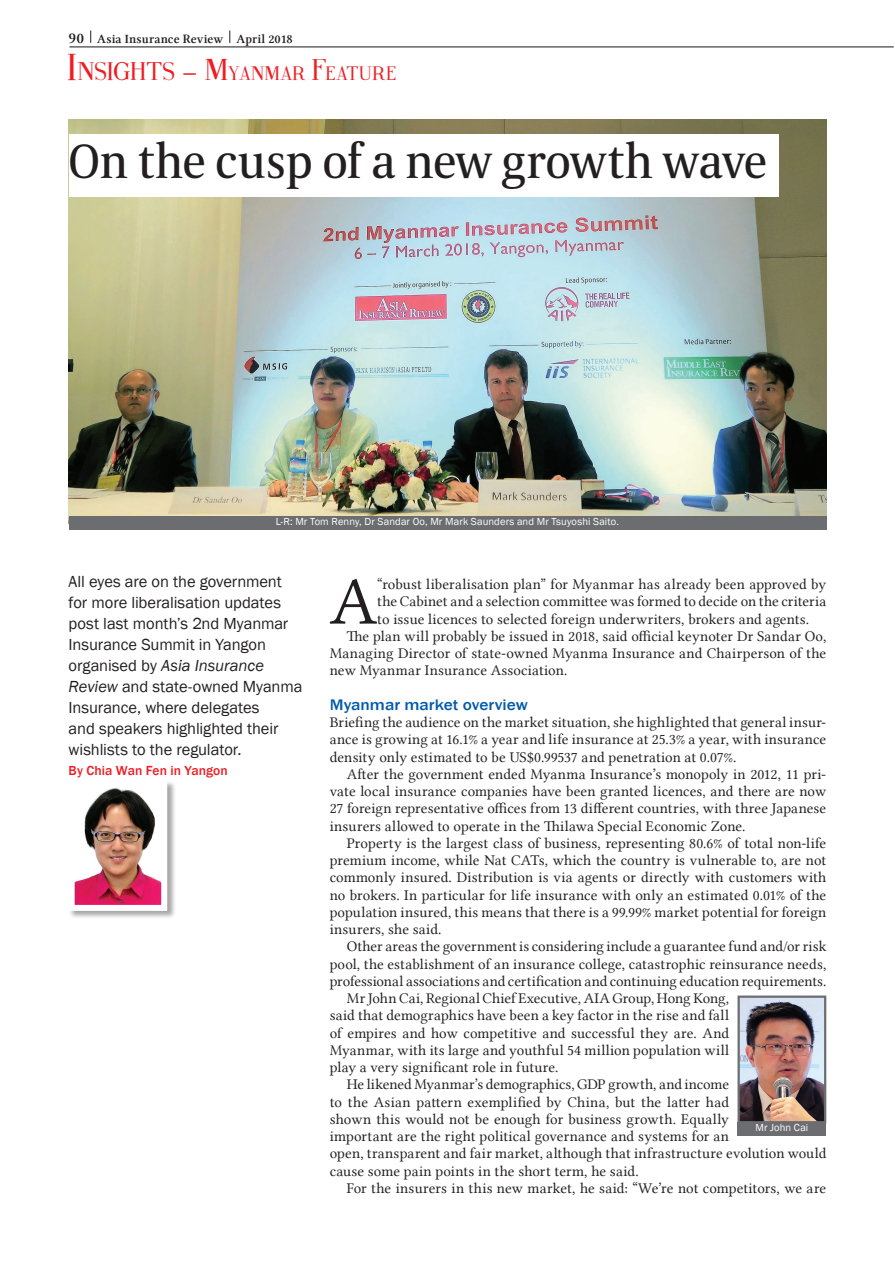
<style>
.page{position:relative;width:895px;height:1264px;background:#fff}
.page>*{position:absolute;margin:0;border:0;box-sizing:border-box;transform-origin:0 0}
.t1{font:68.4px "Lin Libertine";color:#231f20}
.t2{font:48px "Allianz Serif";letter-spacing:-.015em;color:#231f20}
.t3{font:19.5px "Fine Style";letter-spacing:.035em;color:#ee1d23}
.t4{font:16.5px/21px "Franklin Gothic";letter-spacing:-.005em;color:#231f20}
.t5{font:500 15.75px "Franklin Gothic";color:#015aaa;scale:1.1 1}
.t6{font:15px/17.2px "Lin Libertine";letter-spacing:.005em;color:#231f20;text-align:justify}
.t7{font:500 13.5px "Franklin Gothic";letter-spacing:.005em;color:#ee1d23}
.t8{font:12.75px "Lin Libertine Z";letter-spacing:.01em;color:#231f20}
.t9{font:10.5px "Franklin Gothic";letter-spacing:.01em;color:#fff}
.s1{font-size:15.75px}
.s2{font-size:37.5px}
.s3{font-size:25.5px}
.s4{font-size:30px}
.s5{font-style:italic}
</style>
<div class="page">
<hr style="left:69px;top:46px;width:824px;height:1px;background:#231f20">
<svg style="left:90px;top:31px;width:1px;height:12px"></svg>
<svg style="left:229px;top:31px;width:1px;height:12px"></svg>
<img style="left:69px;top:120px;width:756px;height:396px">
<img style="left:740px;top:999px;width:82px;height:121px">
<div style="left:737px;top:996px;width:88px;height:127px;border:2px solid #6c6d70"></div>
<div style="left:737px;top:1122px;width:88px;height:14px;background:#6c6d70"></div>
<div style="left:68px;top:780px;width:108px;height:140px;background:#231f20;opacity:.4"></div>
<img style="left:76px;top:788px;width:84px;height:116px">
<div style="left:69px;top:134px;width:709px;height:63px;background:#fff"></div>
<div style="left:69px;top:516px;width:756px;height:14px;background:#6c6d70"></div>
<p class="t8" style="left:69px;top:31px;width:225px"><span class="s1">90</span> Asia Insurance Review April 2018</p>
<h3 class="t3" style="left:68px;top:64px;width:329px"><span class="s2">I</span><span class="s3">NSIGHTS –</span> <span class="s4">M</span>YANMAR <span class="s4">F</span>EATURE</h3>
<h2 class="t2" style="left:69px;top:133px;width:699px">On the cusp of a new growth wave</h2>
<p class="t9" style="left:276px;top:515px;width:344px">L-R: Mr Tom Renny, Dr Sandar Oo, Mr Mark Saunders and Mr Tsuyoshi Saito.</p>
<p class="t4" style="left:69px;top:572px;width:235px">All eyes are on the government for more liberalisation updates post last month’s 2nd Myanmar<br>Insurance Summit in Yangon organised by <span class="s5">Asia Insurance<br>Review</span> and state-owned Myanma<br>Insurance, where delegates<br>and speakers highlighted their wishlists to the regulator.</p>
<p class="t7" style="left:69px;top:763px;width:160px">By Chia Wan Fen in Yangon</p>
<h1 class="t1" style="left:329px;top:562px;width:49px">A</h1>
<p class="t6" style="left:377px;top:576px;width:450px">“robust liberalisation plan” for Myanmar has already been approved by</p>
<p class="t6" style="left:377px;top:593px;width:450px">the Cabinet and a selection committee was formed to decide on the criteria</p>
<p class="t6" style="left:377px;top:610px;width:433px">to issue licences to selected foreign underwriters, brokers and agents.</p>
<p class="t6" style="left:346px;top:627px;width:481px">The plan will probably be issued in 2018, said official keynoter Dr Sandar Oo,</p>
<p class="t6" style="left:329px;top:645px;width:498px">Managing Director of state-owned Myanma Insurance and Chairperson of the</p>
<p class="t6" style="left:329px;top:662px;width:239px">new Myanmar Insurance Association.</p>
<p class="t5" style="left:329px;top:695px;width:181px">Myanmar market overview</p>
<p class="t6" style="left:329px;top:714px;width:498px">Briefing the audience on the market situation, she highlighted that general insur&shy;ance is growing at 16.1% a year and life insurance at 25.3% a year, with insurance density only estimated to be US$0.99537 and penetration at 0.07%.</p>
<p class="t6" style="left:329px;top:765px;width:498px;text-indent:17px">After the government ended Myanma Insurance’s monopoly in 2012, 11 pri&shy;vate local insurance companies have been granted licences, and there are now 27 foreign representative offices from 13 different countries, with three Japanese insurers allowed to operate in the Thilawa Special Economic Zone.</p>
<p class="t6" style="left:329px;top:834px;width:498px;text-indent:17px">Property is the largest class of business, representing 80.6% of total non-life premium income, while Nat CATs, which the country is vulnerable to, are not commonly insured. Distribution is via agents or directly with customers with no brokers. In particular for life insurance with only an estimated 0.01% of the population insured, this means that there is a 99.99% market potential for foreign insurers, she said.</p>
<p class="t6" style="left:346px;top:938px;width:481px">Other areas the government is considering include a guarantee fund and/or risk</p>
<p class="t6" style="left:329px;top:955px;width:498px">pool, the establishment of an insurance college, catastrophic reinsurance needs,</p>
<p class="t6" style="left:329px;top:972px;width:498px">professional associations and certification and continuing education requirements.</p>
<p class="t6" style="left:346px;top:990px;width:383px">Mr John Cai, Regional Chief Executive, AIA Group, Hong Kong,</p>
<p class="t6" style="left:329px;top:1007px;width:400px">said that demographics have been a key factor in the rise and fall</p>
<p class="t6" style="left:329px;top:1024px;width:400px">of empires and how competitive and successful they are. And</p>
<p class="t6" style="left:329px;top:1041px;width:400px">Myanmar, with its large and youthful 54 million population will</p>
<p class="t6" style="left:329px;top:1059px;width:230px">play a very significant role in future.</p>
<p class="t6" style="left:346px;top:1076px;width:383px">He likened Myanmar’s demographics, GDP growth, and income</p>
<p class="t6" style="left:329px;top:1093px;width:400px">to the Asian pattern exemplified by China, but the latter had</p>
<p class="t6" style="left:329px;top:1110px;width:400px">shown this would not be enough for business growth. Equally</p>
<p class="t6" style="left:329px;top:1128px;width:400px">important are the right political governance and systems for an</p>
<p class="t6" style="left:329px;top:1145px;width:498px">open, transparent and fair market, although that infrastructure evolution would</p>
<p class="t6" style="left:329px;top:1162px;width:310px">cause some pain points in the short term, he said.</p>
<p class="t6" style="left:346px;top:1180px;width:481px">For the insurers in this new market, he said: “We’re not competitors, we are</p>
<p class="t9" style="left:755px;top:1121px;width:54px">Mr John Cai</p>
</div>
